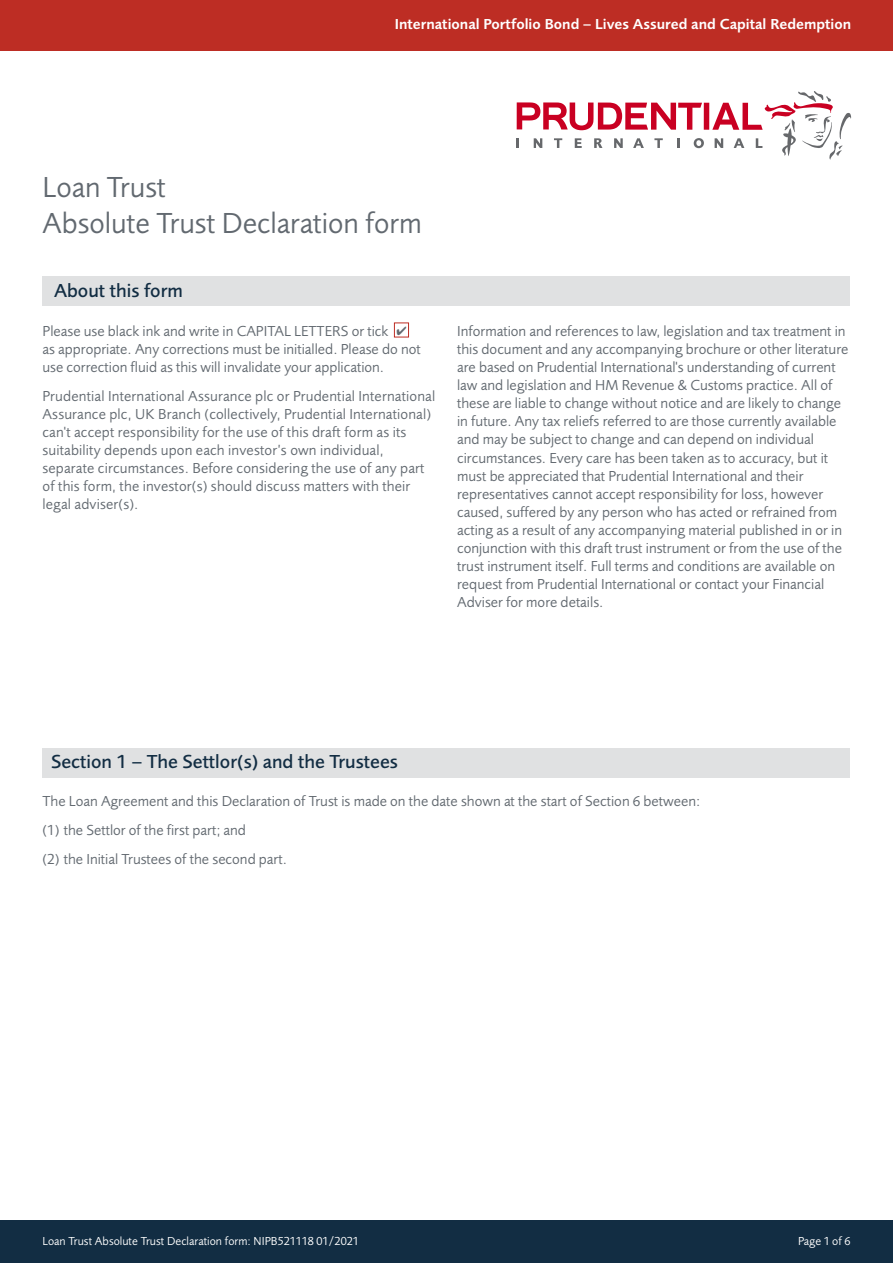
<style>
.page{position:relative;width:893px;height:1263px;background:#fff}
.page>*{position:absolute;margin:0;border:0;box-sizing:border-box;transform-origin:0 0}
.t1{font:30px/36px "Pru Sans";color:#626970}
.t2{font:500 19.5px "Pru Sans";color:#122d43}
.t3{font:15px/18px "Pru Sans";color:#626970}
.t4{font:600 15px "Pru Sans";color:#fff}
.t5{font:12px "Pru Sans";color:#fff}
</style>
<div class="page">
<div style="left:0;top:0;width:893px;height:51px;background:#bd2d24"></div>
<div style="left:704px;top:103px;width:5px;height:27px;background:#c90022"></div>
<svg style="left:517px;top:102px;width:185px;height:28px"></svg>
<svg style="left:517px;top:138px;width:2px;height:10px"></svg>
<svg style="left:534px;top:138px;width:8px;height:10px"></svg>
<svg style="left:554px;top:138px;width:8px;height:10px"></svg>
<svg style="left:575px;top:138px;width:7px;height:10px"></svg>
<svg style="left:594px;top:138px;width:8px;height:10px"></svg>
<svg style="left:614px;top:138px;width:9px;height:10px"></svg>
<svg style="left:633px;top:138px;width:11px;height:10px"></svg>
<svg style="left:654px;top:138px;width:9px;height:10px"></svg>
<svg style="left:677px;top:138px;width:3px;height:10px"></svg>
<svg style="left:694px;top:138px;width:10px;height:10px"></svg>
<svg style="left:712px;top:91px;width:139px;height:69px"></svg>
<div style="left:0;top:1220px;width:893px;height:43px;background:#122d43"></div>
<div style="left:43px;top:276px;width:807px;height:30px;background:#e0e1e2"></div>
<div style="left:43px;top:748px;width:807px;height:30px;background:#e0e1e2"></div>
<div style="left:394px;top:323px;width:15px;height:14px;border:1px solid #bd2d24"></div>
<p class="t4" style="left:395px;top:19px;width:458px">International Portfolio Bond – Lives Assured and Capital Redemption</p>
<h1 class="t1" style="left:43px;top:172px;width:381px">Loan Trust<br>Absolute Trust Declaration form</h1>
<h2 class="t2" style="left:54px;top:283px;width:131px">About this form</h2>
<p class="t3" style="left:43px;top:324px;width:380px">Please use black ink and write in CAPITAL LETTERS or tick<br>as appropriate. Any corrections must be initialled. Please do not use correction fluid as this will invalidate your application.</p>
<p class="t3" style="left:43px;top:389px;width:394px">Prudential International Assurance plc or Prudential International Assurance plc, UK Branch (collectively, Prudential International) can't accept responsibility for the use of this draft form as its suitability depends upon each investor’s own individual, separate circumstances. Before considering the use of any part of this form, the investor(s) should discuss matters with their legal adviser(s).</p>
<p class="t3" style="left:457px;top:324px;width:393px">Information and references to law, legislation and tax treatment in this document and any accompanying brochure or other literature are based on Prudential International's understanding of current law and legislation and HM Revenue &amp; Customs practice. All of these are liable to change without notice and are likely to change in future. Any tax reliefs referred to are those currently available and may be subject to change and can depend on individual circumstances. Every care has been taken as to accuracy, but it must be appreciated that Prudential International and their representatives cannot accept responsibility for loss, however caused, suffered by any person who has acted or refrained from acting as a result of any accompanying material published in or in conjunction with this draft trust instrument or from the use of the trust instrument itself. Full terms and conditions are available on request from Prudential International or contact your Financial Adviser for more details.</p>
<h2 class="t2" style="left:51px;top:755px;width:348px">Section 1 – The Settlor(s) and the Trustees</h2>
<p class="t3" style="left:43px;top:788px;width:659px;line-height:28.7px">The Loan Agreement and this Declaration of Trust is made on the date shown at the start of Section 6 between: (1) the Settlor of the first part; and<br>(2) the Initial Trustees of the second part.</p>
<p class="t5" style="left:43px;top:1236px;width:318px">Loan Trust Absolute Trust Declaration form: NIPB521118 01/2021</p>
<p class="t5" style="left:798px;top:1236px;width:54px">Page 1 of 6</p>
</div>
